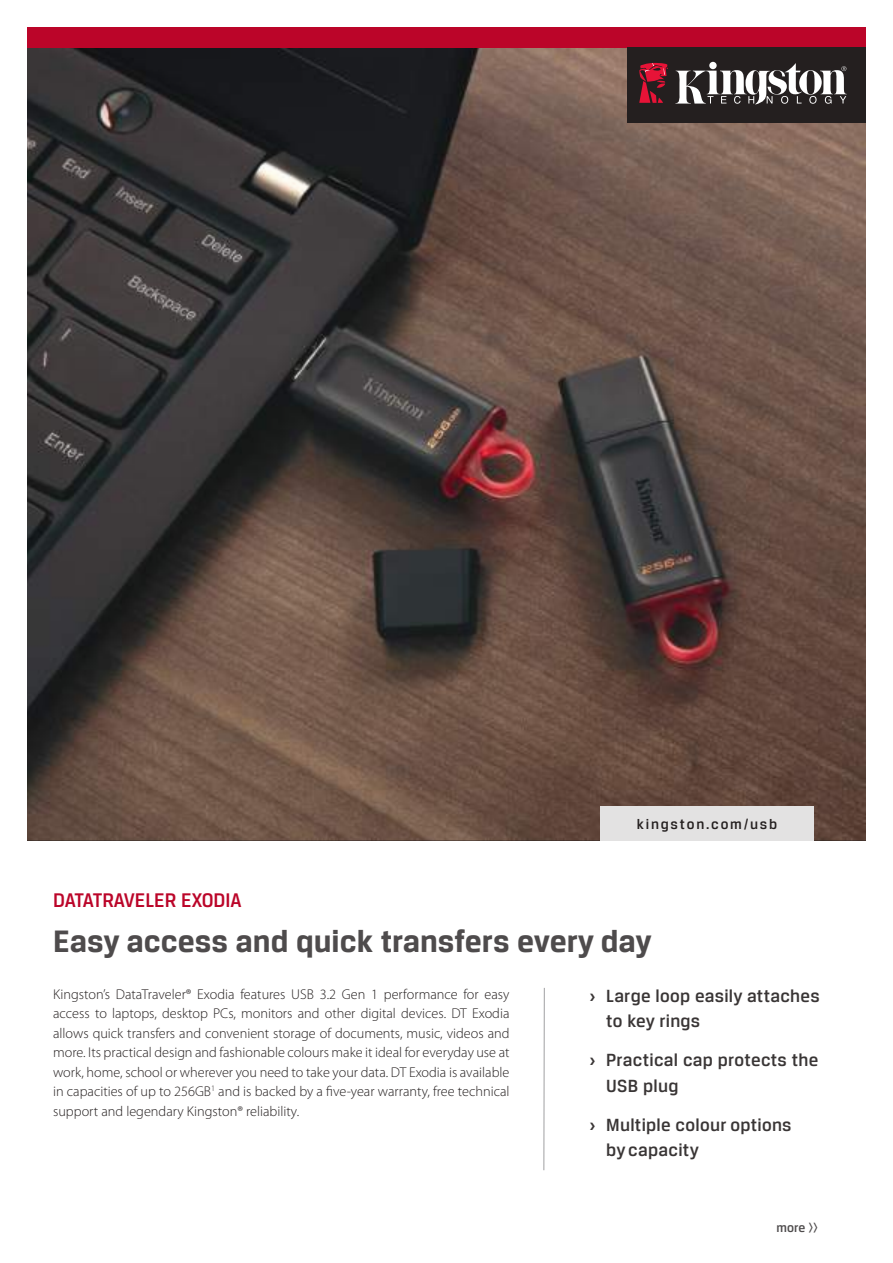
<style>
.page{position:relative;width:893px;height:1263px;background:#fff}
.page>*{position:absolute;margin:0;border:0;box-sizing:border-box;transform-origin:0 0}
.t1{font:700 33px "Breuer Text";color:#4e4b4c}
.t2{font:500 21px "Breuer Text";color:#bb0529}
.t3{font:500 18.75px/25.5px "Breuer Text";letter-spacing:.015em;color:#393535}
.t4{font:500 15px "Breuer Text";letter-spacing:.12em;color:#241f1f}
.t5{font:300 14.25px/19.5px "Myriad Pro";color:#241f1f;text-align:justify}
.t6{font:500 13.5px "Breuer Text";color:#4e4b4c}
.s1{font-weight:700}
</style>
<div class="page">
<img style="left:27px;top:47px;width:839px;height:794px">
<div style="left:600px;top:806px;width:214px;height:35px;background:#e3e2e2"></div>
<div style="left:27px;top:27px;width:839px;height:20px;background:#bb0529"></div>
<div style="left:628px;top:47px;width:238px;height:76px;background:#241f1f"></div>
<svg style="left:675px;top:63px;width:172px;height:42px"></svg>
<svg style="left:639px;top:62px;width:29px;height:41px"></svg>
<svg style="left:543px;top:988px;width:2px;height:183px"></svg>
<h2 class="t2" style="left:53px;top:888px;width:190px">DATATRAVELER EXODIA</h2>
<p class="t4" style="left:637px;top:816px;width:142px">kingston.com/usb</p>
<h1 class="t1" style="left:53px;top:922px;width:600px">Easy access and quick transfers every day</h1>
<p class="t5" style="left:53px;top:984px;width:458px">Kingston’s DataTraveler® Exodia features USB 3.2 Gen 1 performance for easy access to laptops, desktop PCs, monitors and other digital devices. DT Exodia allows quick transfers and convenient storage of documents, music, videos and more. Its practical design and fashionable colours make it ideal for everyday use at work, home, school or wherever you need to take your data. DT Exodia is available in capacities of up to 256GB<sup>1</sup> and is backed by a five-year warranty, free technical support and legendary Kingston® reliability.</p>
<h3 class="t3" style="left:606px;top:983px;width:215px;text-indent:-17px"><span class="s1">›</span> Large loop easily attaches to key rings</h3>
<h3 class="t3" style="left:606px;top:1047px;width:214px;text-indent:-17px"><span class="s1">›</span> Practical cap protects the<br>USB plug</h3>
<h3 class="t3" style="left:606px;top:1112px;width:187px;text-indent:-17px"><span class="s1">›</span> Multiple colour options by capacity</h3>
<p class="t6" style="left:777px;top:1220px;width:43px">more &gt;&gt;</p>
</div>
